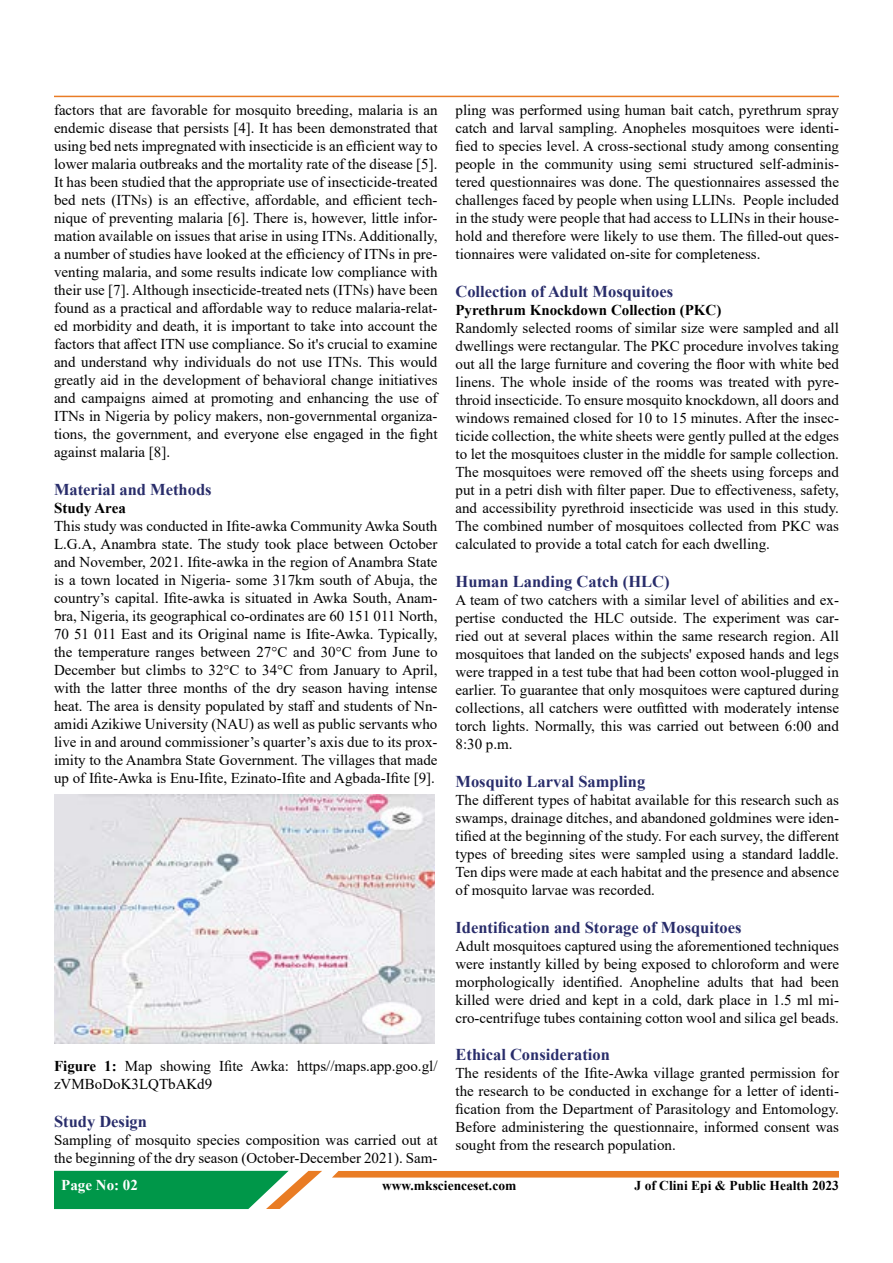
<style>
.page{position:relative;width:893px;height:1263px;background:#fff}
.page>*{position:absolute;margin:0;border:0;box-sizing:border-box;transform-origin:0 0}
.t1{font:700 16.5px "Times New Roman";color:#292d6b}
.t2{font:15px/18px "Times New Roman";color:#000;text-align:justify}
.t3{font:700 15px "Times New Roman";color:#000}
.t4{font:700 15px "Times New Roman";color:#fff}
.t5{font:700 13.5px "Times New Roman";color:#000}
.s1{font-weight:700}
</style>
<div class="page">
<hr style="left:54px;top:96px;width:785px;height:1px;background:#e97c25">
<svg style="left:54px;top:1171px;width:268px;height:38px"></svg>
<div style="left:332px;top:1171px;width:507px;height:6px;background:#e97c24"></div>
<img style="left:54px;top:795px;width:381px;height:248px">
<p class="t2" style="left:54px;top:101px;width:385px">factors that are favorable for mosquito breeding, malaria is an endemic disease that persists [4]. It has been demonstrated that using bed nets impregnated with insecticide is an efficient way to lower malaria outbreaks and the mortality rate of the disease [5].<br>It has been studied that the appropriate use of insecticide-treated bed nets (ITNs) is an effective, affordable, and efficient tech&shy;nique of preventing malaria [6]. There is, however, little infor&shy;mation available on issues that arise in using ITNs. Additionally, a number of studies have looked at the efficiency of ITNs in pre&shy;venting malaria, and some results indicate low compliance with their use [7]. Although insecticide-treated nets (ITNs) have been found as a practical and affordable way to reduce malaria-relat&shy;ed morbidity and death, it is important to take into account the factors that affect ITN use compliance. So it's crucial to examine and understand why individuals do not use ITNs. This would greatly aid in the development of behavioral change initiatives and campaigns aimed at promoting and enhancing the use of ITNs in Nigeria by policy makers, non-governmental organiza&shy;tions, the government, and everyone else engaged in the fight against malaria [8].</p>
<p class="t1" style="left:54px;top:478px;width:159px">Material and Methods</p>
<p class="t3" style="left:54px;top:497px;width:73px">Study Area</p>
<p class="t2" style="left:54px;top:516px;width:385px">This study was conducted in Ifite-awka Community Awka South L.G.A, Anambra state. The study took place between October and November, 2021. Ifite-awka in the region of Anambra State is a town located in Nigeria- some 317km south of Abuja, the country’s capital. Ifite-awka is situated in Awka South, Anam&shy;bra, Nigeria, its geographical co-ordinates are 60 151 011 North, 70 51 011 East and its Original name is Ifite-Awka. Typically, the temperature ranges between 27°C and 30°C from June to December but climbs to 32°C to 34°C from January to April, with the latter three months of the dry season having intense heat. The area is density populated by staff and students of Nn&shy;amidi Azikiwe University (NAU) as well as public servants who live in and around commissioner’s quarter’s axis due to its prox&shy;imity to the Anambra State Government. The villages that made up of Ifite-Awka is Enu-Ifite, Ezinato-Ifite and Agbada-Ifite [9].</p>
<p class="t2" style="left:54px;top:1056px;width:385px"><span class="s1">Figure 1:</span> Map showing Ifite Awka: https//maps.app.goo.gl/ zVMBoDoK3LQTbAKd9</p>
<p class="t1" style="left:54px;top:1109px;width:95px">Study Design</p>
<p class="t2" style="left:54px;top:1130px;width:385px">Sampling of mosquito species composition was carried out at the beginning of the dry season (October-December 2021). Sam-</p>
<p class="t2" style="left:455px;top:101px;width:385px">pling was performed using human bait catch, pyrethrum spray catch and larval sampling. Anopheles mosquitoes were identi&shy;fied to species level. A cross-sectional study among consenting people in the community using semi structured self-adminis&shy;tered questionnaires was done. The questionnaires assessed the challenges faced by people when using LLINs. People included in the study were people that had access to LLINs in their house&shy;hold and therefore were likely to use them. The filled-out ques&shy;tionnaires were validated on-site for completeness.</p>
<p class="t1" style="left:455px;top:280px;width:219px">Collection of Adult Mosquitoes</p>
<p class="t3" style="left:455px;top:299px;width:267px">Pyrethrum Knockdown Collection (PKC)</p>
<p class="t2" style="left:455px;top:318px;width:385px">Randomly selected rooms of similar size were sampled and all dwellings were rectangular. The PKC procedure involves taking out all the large furniture and covering the floor with white bed linens. The whole inside of the rooms was treated with pyre&shy;throid insecticide. To ensure mosquito knockdown, all doors and windows remained closed for 10 to 15 minutes. After the insec&shy;ticide collection, the white sheets were gently pulled at the edges to let the mosquitoes cluster in the middle for sample collection.<br>The mosquitoes were removed off the sheets using forceps and put in a petri dish with filter paper. Due to effectiveness, safety, and accessibility pyrethroid insecticide was used in this study.<br>The combined number of mosquitoes collected from PKC was calculated to provide a total catch for each dwelling.</p>
<p class="t1" style="left:455px;top:569px;width:216px">Human Landing Catch (HLC)</p>
<p class="t2" style="left:455px;top:590px;width:385px">A team of two catchers with a similar level of abilities and ex&shy;pertise conducted the HLC outside. The experiment was car&shy;ried out at several places within the same research region. All mosquitoes that landed on the subjects' exposed hands and legs were trapped in a test tube that had been cotton wool-plugged in earlier. To guarantee that only mosquitoes were captured during collections, all catchers were outfitted with moderately intense torch lights. Normally, this was carried out between 6:00 and 8:30 p.m.</p>
<p class="t1" style="left:455px;top:769px;width:191px">Mosquito Larval Sampling</p>
<p class="t2" style="left:455px;top:790px;width:385px">The different types of habitat available for this research such as swamps, drainage ditches, and abandoned goldmines were iden&shy;tified at the beginning of the study. For each survey, the different types of breeding sites were sampled using a standard laddle.<br>Ten dips were made at each habitat and the presence and absence of mosquito larvae was recorded.</p>
<p class="t1" style="left:455px;top:915px;width:288px">Identification and Storage of Mosquitoes</p>
<p class="t2" style="left:455px;top:936px;width:385px">Adult mosquitoes captured using the aforementioned techniques were instantly killed by being exposed to chloroform and were morphologically identified. Anopheline adults that had been killed were dried and kept in a cold, dark place in 1.5 ml mi&shy;cro-centrifuge tubes containing cotton wool and silica gel beads.</p>
<p class="t1" style="left:455px;top:1043px;width:156px">Ethical Consideration</p>
<p class="t2" style="left:455px;top:1064px;width:385px">The residents of the Ifite-Awka village granted permission for the research to be conducted in exchange for a letter of identi&shy;fication from the Department of Parasitology and Entomology.<br>Before administering the questionnaire, informed consent was sought from the research population.</p>
<p class="t4" style="left:61px;top:1174px;width:78px">Page No: 02</p>
<p class="t5" style="left:382px;top:1175px;width:136px">www.mkscienceset.com</p>
<p class="t5" style="left:635px;top:1175px;width:206px">J of Clini Epi &amp; Public Health 2023</p>
</div>
